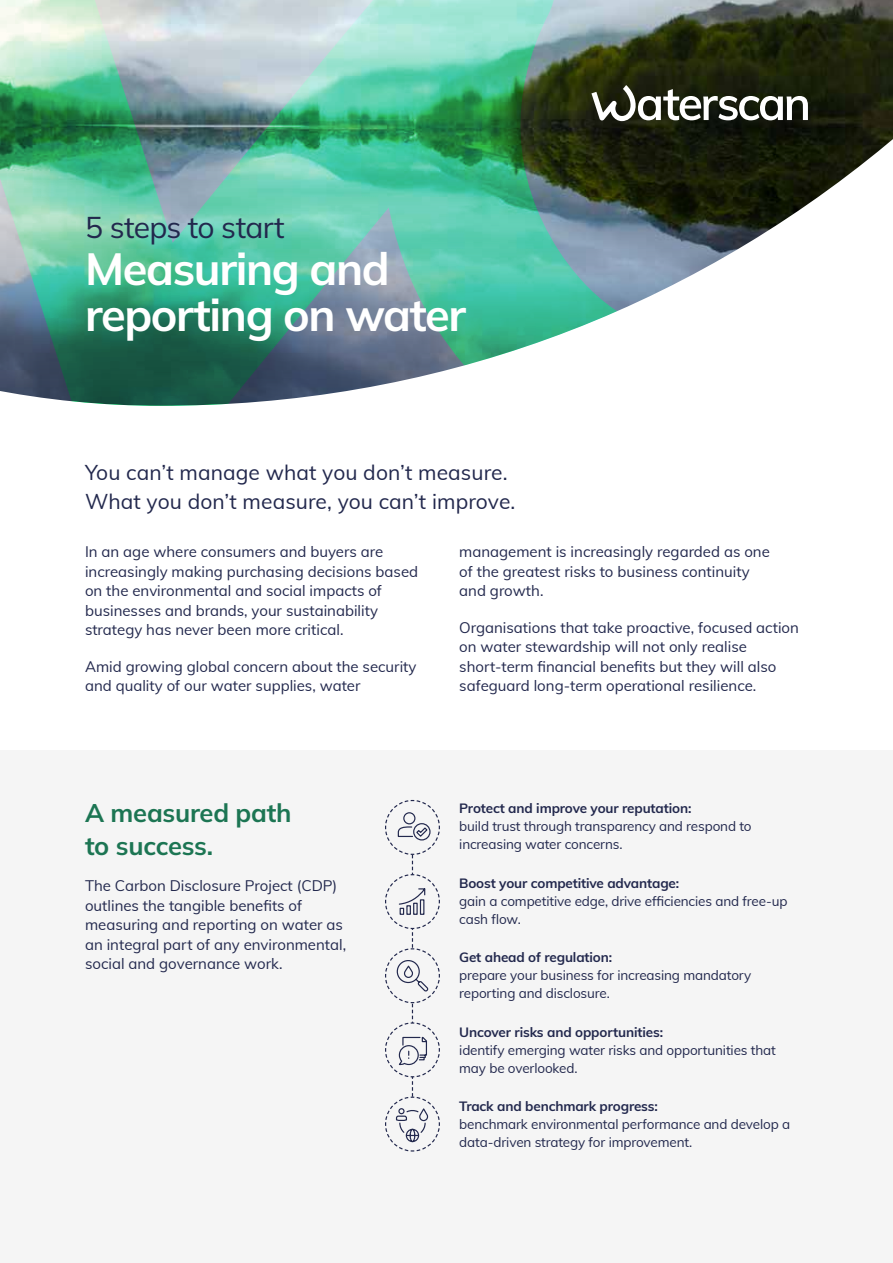
<style>
.page{position:relative;width:893px;height:1263px;background:#fff}
.page>*{position:absolute;margin:0;border:0;box-sizing:border-box;transform-origin:0 0}
.t1{font:700 45px/46.5px "Mulish";letter-spacing:-.03em;color:#fff}
.t2{font:30px "Mulish";letter-spacing:-.03em;color:#22284d}
.t3{font:700 25.5px/33px "Mulish";letter-spacing:-.01em;color:#1c7553}
.t4{font:21px/28.5px "Muli";letter-spacing:.005em;color:#22284d}
.t5{font:15px/19.5px "Muli";color:#22284d}
.t6{font:13.5px/18px "Muli";letter-spacing:-.01em;color:#22284d}
.t7{font:700 13.5px "Muli";letter-spacing:-.01em;color:#22284d}
</style>
<div class="page">
<img style="left:0;top:0;width:893px;height:406px">
<div style="left:0;top:750px;width:893px;height:513px;background:#f5f5f5"></div>
<svg style="left:385px;top:799px;width:55px;height:353px"></svg>
<h2 class="t2" style="left:85px;top:207px;width:201px">5 steps to start</h2>
<h1 class="t1" style="left:85px;top:244px;width:383px">Measuring and reporting on water</h1>
<h3 class="t4" style="left:85px;top:457px;width:432px">You can’t manage what you don’t measure.<br>What you don’t measure, you can’t improve.</h3>
<p class="t5" style="left:85px;top:541px;width:335px">In an age where consumers and buyers are increasingly making purchasing decisions based on the environmental and social impacts of businesses and brands, your sustainability strategy has never been more critical.</p>
<p class="t5" style="left:85px;top:656px;width:333px">Amid growing global concern about the security and quality of our water supplies, water</p>
<p class="t5" style="left:459px;top:541px;width:312px">management is increasingly regarded as one of the greatest risks to business continuity and growth.</p>
<p class="t5" style="left:459px;top:617px;width:341px">Organisations that take proactive, focused action on water stewardship will not only realise short-term financial benefits but they will also safeguard long-term operational resilience.</p>
<h3 class="t3" style="left:85px;top:795px;width:208px">A measured path to success.</h3>
<p class="t5" style="left:85px;top:875px;width:263px">The Carbon Disclosure Project (CDP) outlines the tangible benefits of measuring and reporting on water as an integral part of any environmental, social and governance work.</p>
<p class="t7" style="left:459px;top:799px;width:234px">Protect and improve your reputation:</p>
<p class="t6" style="left:459px;top:817px;width:294px">build trust through transparency and respond to increasing water concerns.</p>
<p class="t7" style="left:459px;top:873px;width:221px">Boost your competitive advantage:</p>
<p class="t6" style="left:459px;top:891px;width:330px">gain a competitive edge, drive efficiencies and free-up cash flow.</p>
<p class="t7" style="left:459px;top:947px;width:154px">Get ahead of regulation:</p>
<p class="t6" style="left:459px;top:966px;width:293px">prepare your business for increasing mandatory reporting and disclosure.</p>
<p class="t7" style="left:459px;top:1022px;width:205px">Uncover risks and opportunities:</p>
<p class="t6" style="left:459px;top:1040px;width:318px">identify emerging water risks and opportunities that may be overlooked.</p>
<p class="t7" style="left:459px;top:1096px;width:200px">Track and benchmark progress:</p>
<p class="t6" style="left:459px;top:1114px;width:332px">benchmark environmental performance and develop a data-driven strategy for improvement.</p>
</div>
